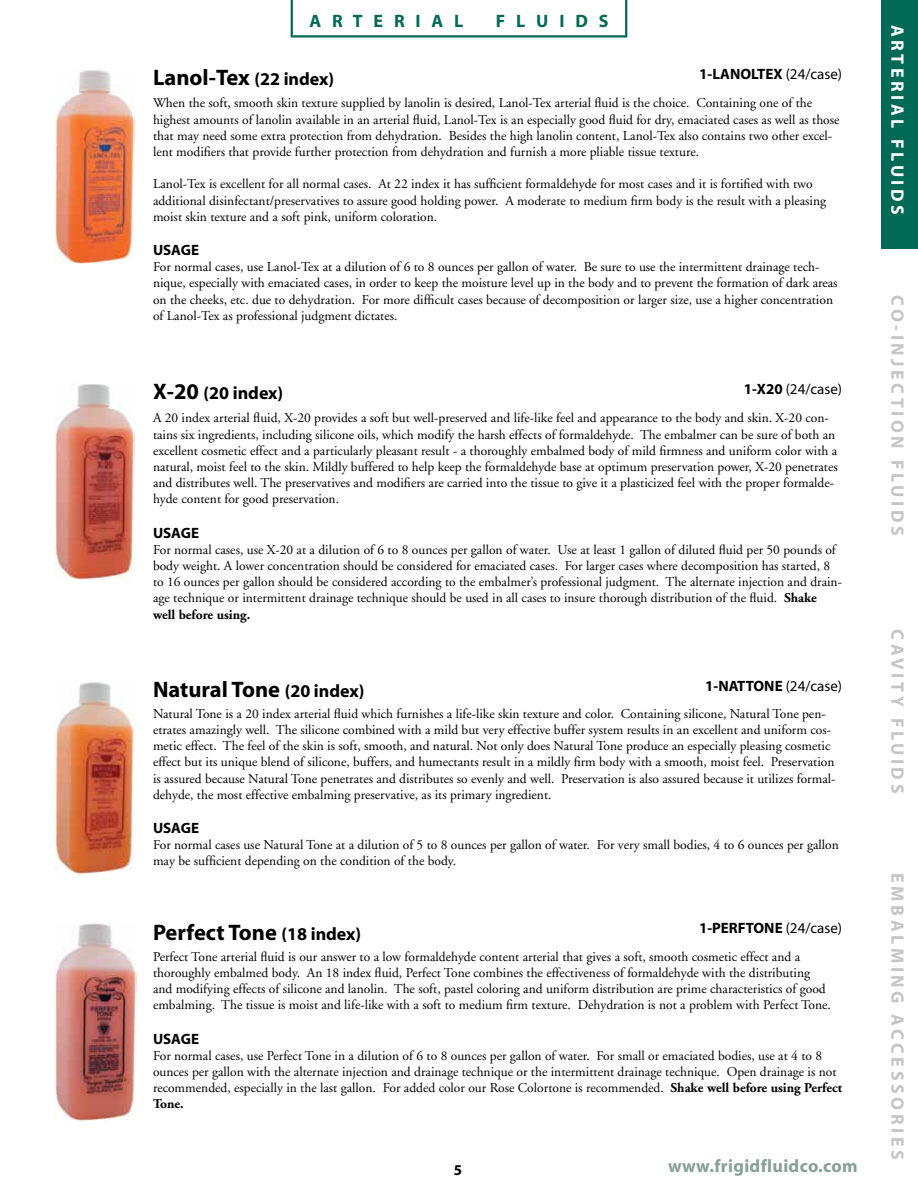
<style>
.page{position:relative;width:918px;height:1188px;background:#fff}
.page>*{position:absolute;margin:0;border:0;box-sizing:border-box;transform-origin:0 0}
.t1{font:700 22.5px "Myriad";color:#000}
.t2{font:700 18px "Myriad";letter-spacing:.2em;color:#c6c4c4}
.t3{font:700 18px "Myriad";letter-spacing:.02em;color:#85a097}
.t4{font:700 18px "Myriad";color:#006a56}
.t5{font:700 18px "Myriad";letter-spacing:.2em;color:#fff}
.t6{font:700 18px "Myriad";color:#000}
.t7{font:700 15px "Myriad";color:#000}
.t8{font:15px "Myriad";color:#000}
.t9{font:13.5px/16.2px "Adobe Garamond";color:#000}
.s1{font-size:18px}
.s2{font-weight:400}
.s3{font-size:22.5px}
.s4{font-weight:700}
</style>
<div class="page">
<div style="left:882px;top:0;width:36px;height:248px;background:#006a56"></div>
<svg style="left:291px;top:0;width:336px;height:38px"></svg>
<img style="left:54px;top:70px;width:81px;height:194px">
<img style="left:54px;top:923px;width:82px;height:197px">
<img style="left:54px;top:384px;width:81px;height:195px">
<img style="left:54px;top:682px;width:81px;height:193px">
<h2 class="t4" style="left:310px;top:12px;width:155px">A R T E R I A L</h2>
<h2 class="t4" style="left:496px;top:12px;width:114px">F L U I D S</h2>
<h1 class="t1" style="left:153px;top:66px;width:183px">Lanol-Tex <span class="s1">(22 index)</span></h1>
<p class="t7" style="left:699px;top:66px;width:144px">1-LANOLTEX <span class="s2">(24/case)</span></p>
<p class="t9" style="left:153px;top:95px;width:688px">When the soft, smooth skin texture supplied by lanolin is desired, Lanol-Tex arterial fluid is the choice. Containing one of the highest amounts of lanolin available in an arterial fluid, Lanol-Tex is an especially good fluid for dry, emaciated cases as well as those that may need some extra protection from dehydration. Besides the high lanolin content, Lanol-Tex also contains two other excel&shy;lent modifiers that provide further protection from dehydration and furnish a more pliable tissue texture.</p>
<p class="t9" style="left:153px;top:176px;width:675px">Lanol-Tex is excellent for all normal cases. At 22 index it has sufficient formaldehyde for most cases and it is fortified with two additional disinfectant/preservatives to assure good holding power. A moderate to medium firm body is the result with a pleasing moist skin texture and a soft pink, uniform coloration.</p>
<p class="t7" style="left:153px;top:242px;width:48px">USAGE</p>
<p class="t9" style="left:153px;top:259px;width:686px">For normal cases, use Lanol-Tex at a dilution of 6 to 8 ounces per gallon of water. Be sure to use the intermittent drainage tech&shy;nique, especially with emaciated cases, in order to keep the moisture level up in the body and to prevent the formation of dark areas on the cheeks, etc. due to dehydration. For more difficult cases because of decomposition or larger size, use a higher concentration of Lanol-Tex as professional judgment dictates.</p>
<h2 class="t6" style="left:153px;top:384px;width:132px"><span class="s3">X-20</span> (20 index)</h2>
<p class="t8" style="left:744px;top:381px;width:100px"><span class="s4">1-X20</span> (24/case)</p>
<p class="t9" style="left:153px;top:410px;width:686px">A 20 index arterial fluid, X-20 provides a soft but well-preserved and life-like feel and appearance to the body and skin. X-20 con&shy;tains six ingredients, including silicone oils, which modify the harsh effects of formaldehyde. The embalmer can be sure of both an excellent cosmetic effect and a particularly pleasant result - a thoroughly embalmed body of mild firmness and uniform color with a natural, moist feel to the skin. Mildly buffered to help keep the formaldehyde base at optimum preservation power, X-20 penetrates and distributes well. The preservatives and modifiers are carried into the tissue to give it a plasticized feel with the proper formalde&shy;hyde content for good preservation.</p>
<p class="t7" style="left:153px;top:525px;width:48px">USAGE</p>
<p class="t9" style="left:153px;top:542px;width:691px">For normal cases, use X-20 at a dilution of 6 to 8 ounces per gallon of water. Use at least 1 gallon of diluted fluid per 50 pounds of body weight. A lower concentration should be considered for emaciated cases. For larger cases where decomposition has started, 8 to 16 ounces per gallon should be considered according to the embalmer’s professional judgment. The alternate injection and drain&shy;age technique or intermittent drainage technique should be used in all cases to insure thorough distribution of the fluid. <span class="s4">Shake well before using.</span></p>
<h1 class="t1" style="left:153px;top:678px;width:213px">Natural Tone <span class="s1">(20 index)</span></h1>
<p class="t7" style="left:705px;top:678px;width:138px">1-NATTONE <span class="s2">(24/case)</span></p>
<p class="t9" style="left:153px;top:706px;width:684px">Natural Tone is a 20 index arterial fluid which furnishes a life-like skin texture and color. Containing silicone, Natural Tone pen&shy;etrates amazingly well. The silicone combined with a mild but very effective buffer system results in an excellent and uniform cos&shy;metic effect. The feel of the skin is soft, smooth, and natural. Not only does Natural Tone produce an especially pleasing cosmetic effect but its unique blend of silicone, buffers, and humectants result in a mildly firm body with a smooth, moist feel. Preservation is assured because Natural Tone penetrates and distributes so evenly and well. Preservation is also assured because it utilizes formal&shy;dehyde, the most effective embalming preservative, as its primary ingredient.</p>
<p class="t7" style="left:153px;top:820px;width:48px">USAGE</p>
<p class="t9" style="left:153px;top:837px;width:687px">For normal cases use Natural Tone at a dilution of 5 to 8 ounces per gallon of water. For very small bodies, 4 to 6 ounces per gallon may be sufficient depending on the condition of the body.</p>
<h1 class="t1" style="left:153px;top:920px;width:210px">Perfect Tone <span class="s1">(18 index)</span></h1>
<p class="t7" style="left:699px;top:921px;width:145px">1-PERFTONE <span class="s2">(24/case)</span></p>
<p class="t9" style="left:153px;top:949px;width:679px">Perfect Tone arterial fluid is our answer to a low formaldehyde content arterial that gives a soft, smooth cosmetic effect and a thoroughly embalmed body. An 18 index fluid, Perfect Tone combines the effectiveness of formaldehyde with the distributing and modifying effects of silicone and lanolin. The soft, pastel coloring and uniform distribution are prime characteristics of good embalming. The tissue is moist and life-like with a soft to medium firm texture. Dehydration is not a problem with Perfect Tone.</p>
<p class="t7" style="left:153px;top:1031px;width:48px">USAGE</p>
<p class="t9" style="left:153px;top:1048px;width:691px">For normal cases, use Perfect Tone in a dilution of 6 to 8 ounces per gallon of water. For small or emaciated bodies, use at 4 to 8 ounces per gallon with the alternate injection and drainage technique or the intermittent drainage technique. Open drainage is not recommended, especially in the last gallon. For added color our Rose Colortone is recommended. <span class="s4">Shake well before using Perfect Tone.</span></p>
<p class="t7" style="left:454px;top:1162px;width:10px">5</p>
<h2 class="t3" style="left:668px;top:1157px;width:191px">www.frigidfluidco.com</h2>
<h2 class="t5" style="left:907px;top:25px;width:192px;rotate:90deg">ARTERIAL FLUIDS</h2>
<h2 class="t2" style="left:907px;top:295px;width:242px;rotate:90deg">CO-INJECTION FLUIDS</h2>
<h2 class="t2" style="left:907px;top:629px;width:165px;rotate:90deg">CAVITY FLUIDS</h2>
<h2 class="t2" style="left:907px;top:873px;width:288px;rotate:90deg">EMBALMING ACCESSORIES</h2>
</div>
